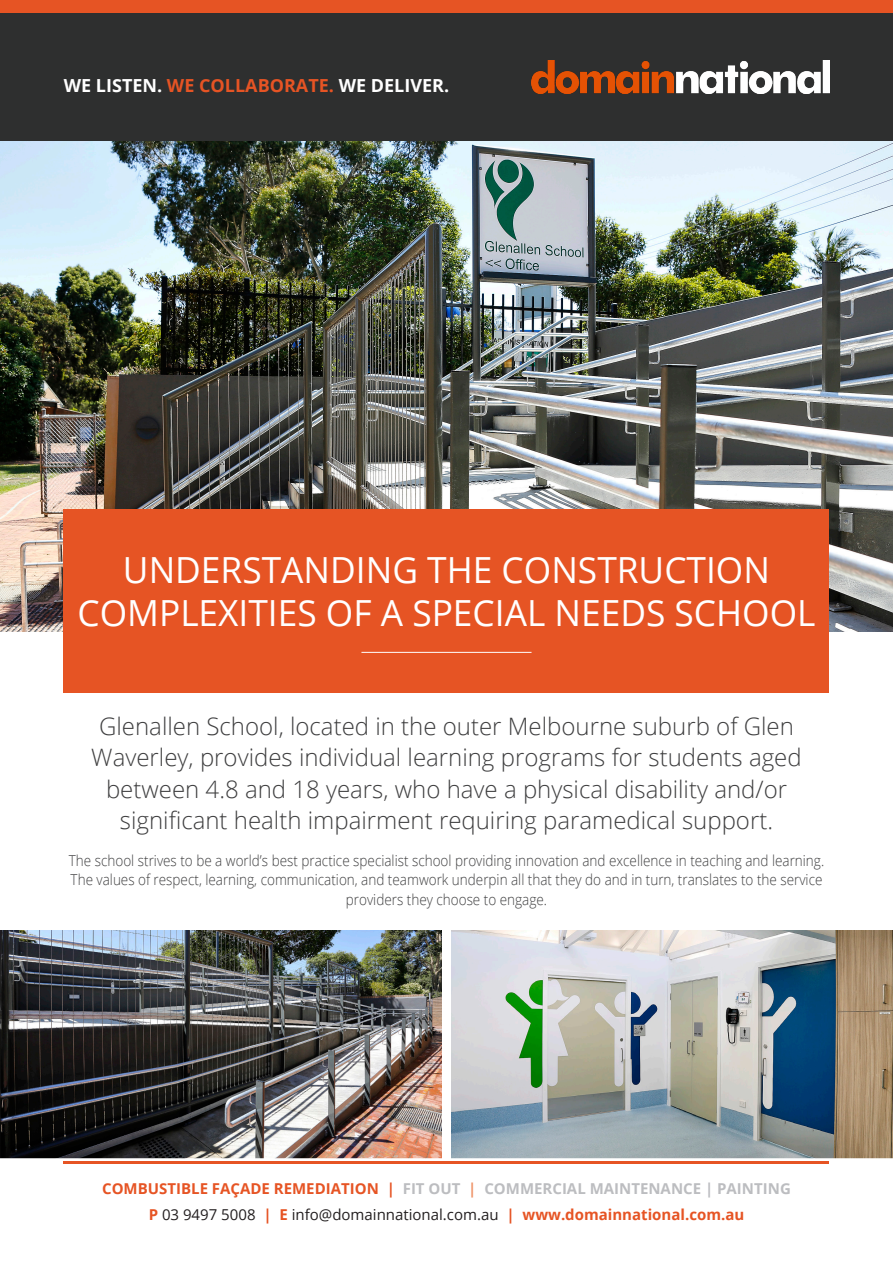
<style>
.page{position:relative;width:893px;height:1263px;background:#fff}
.page>*{position:absolute;margin:0;border:0;box-sizing:border-box;transform-origin:0 0}
.t1{font:36px/43.2px "Open Sans";color:#fff;text-align:center}
.t2{font:300 24px/31.5px "Open Sans";color:#3e3e3f;text-align:center}
.t3{font:700 18px "Open Sans";color:#fff}
.t4{font:300 15px/19.5px "Open Sans";color:#3e3e3f;text-align:center;scale:.9 1}
.t5{font:700 15px "Open Sans";color:#bcbdc0}
.t6{font:15px "Open Sans";color:#231f20}
.s1{color:#e65424}
.s2{color:#ef966b}
.s3{font-weight:700;color:#e65424}
</style>
<div class="page">
<img style="left:0;top:931px;width:442px;height:227px">
<svg style="left:451px;top:931px;width:442px;height:227px"></svg>
<img style="left:0;top:140px;width:893px;height:491px">
<div style="left:0;top:13px;width:893px;height:127px;background:#2e2f2f"></div>
<img style="left:531px;top:60px;width:298px;height:33px">
<div style="left:0;top:0;width:893px;height:13px;background:#e65424"></div>
<div style="left:64px;top:509px;width:765px;height:184px;background:#e65424"></div>
<hr style="left:361px;top:652px;width:170px;height:1px;background:#fff">
<hr style="left:64px;top:1161px;width:765px;height:3px;background:#e65424">
<p class="t3" style="left:64px;top:73px;width:387px">WE LISTEN. <span class="s1">WE COLLABORATE.</span> WE DELIVER.</p>
<p class="t1" style="left:77px;top:548px;width:740px">UNDERSTANDING THE CONSTRUCTION<br>COMPLEXITIES OF A SPECIAL NEEDS SCHOOL</p>
<p class="t2" style="left:91px;top:710px;width:712px">Glenallen School, located in the outer Melbourne suburb of Glen Waverley, provides individual learning programs for students aged between 4.8 and 18 years, who have a physical disability and/or significant health impairment requiring paramedical support.</p>
<p class="t4" style="left:69px;top:850px;width:841px">The school strives to be a world’s best practice specialist school providing innovation and excellence in teaching and learning.<br>The values of respect, learning, communication, and teamwork underpin all that they do and in turn, translates to the service providers they choose to engage.</p>
<p class="t5" style="left:102px;top:1177px;width:690px"><span class="s1">COMBUSTIBLE FAÇADE REMEDIATION |</span> FIT OUT <span class="s2">|</span> COMMERCIAL MAINTENANCE | PAINTING</p>
<p class="t6" style="left:149px;top:1204px;width:597px"><span class="s3">P</span> 03 9497 5008 <span class="s3">| E</span> info@domainnational.com.au <span class="s3">| www.domainnational.com.au</span></p>
</div>
